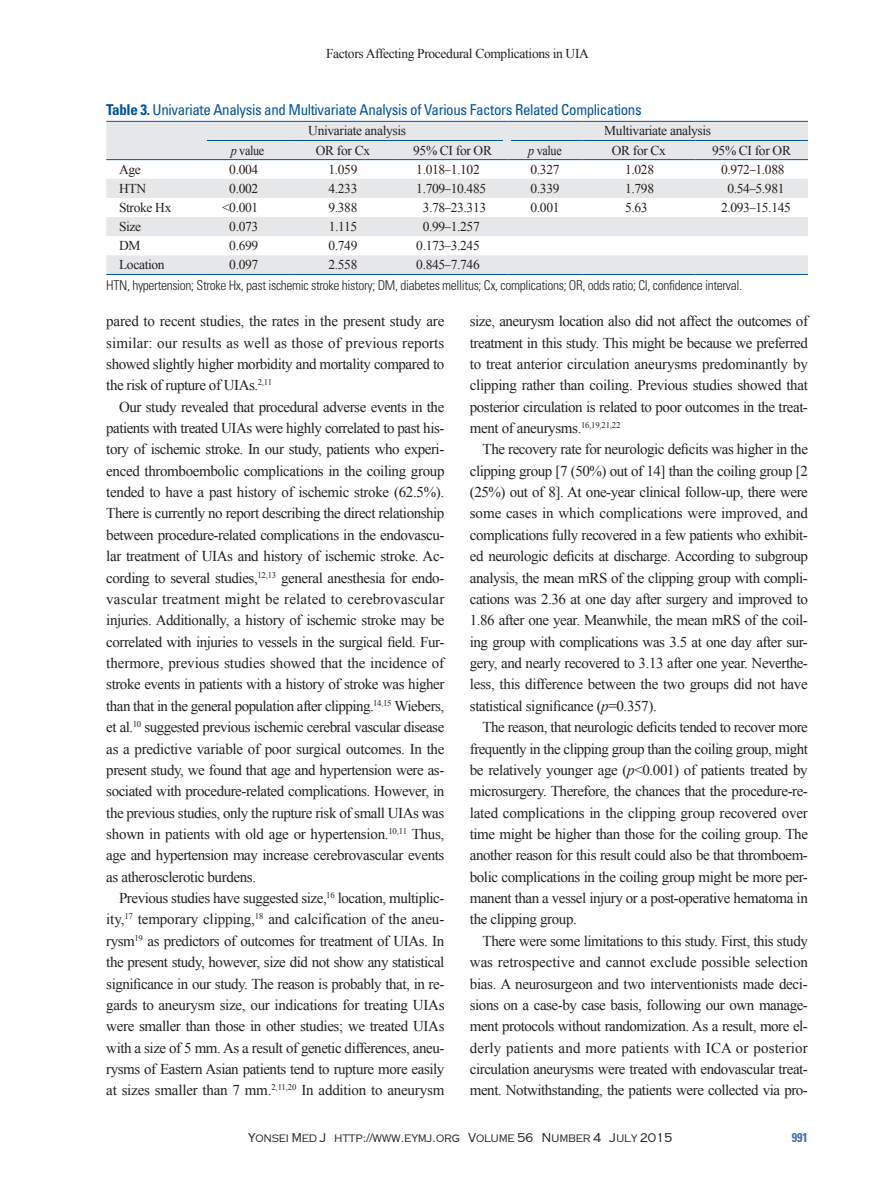
<style>
.page{position:relative;width:893px;height:1191px;background:#fff}
.page>*{position:absolute;margin:0;border:0;box-sizing:border-box;transform-origin:0 0}
.본문_YMJ{font:15px/21.3px "Times New Roman";letter-spacing:-.025em;color:#231f20;text-align:justify}
.표제목_YMJ{font:condensed 15px "Univers LT Std";letter-spacing:-.025em;color:#01549c}
.표본문_YMJ{font:13.5px "Times New Roman";letter-spacing:-.025em;color:#231f20}
.표설명_YMJ{font:300 condensed 13.5px "Univers LT Std";letter-spacing:-.025em;color:#231f20}
.표본문_YMJ-2{font:13.5px "Times New Roman";letter-spacing:-.025em;color:#231f20;scale:.9 1}
.t1{font:700 condensed 12.75px "Univers LT Std";color:#446aab;scale:.95 1}
.t2{font:300 12px "Metalcut";letter-spacing:-.025em;color:#231f20}
.s1{font-weight:700}
.s2{font-style:italic}
</style>
<div class="page">
<svg style="left:106px;top:120px;width:702px;height:1px"></svg>
<svg style="left:106px;top:122px;width:702px;height:152px;fill:#e6e7e9"></svg>
<hr style="left:106px;top:121px;width:101px;height:1px;background:#01549c">
<hr style="left:106px;top:159px;width:101px;height:1px;background:#01549c">
<hr style="left:207px;top:121px;width:81px;height:1px;background:#01549c">
<hr style="left:288px;top:121px;width:110px;height:1px;background:#01549c">
<hr style="left:398px;top:121px;width:109px;height:1px;background:#01549c">
<hr style="left:507px;top:121px;width:76px;height:1px;background:#01549c">
<hr style="left:583px;top:121px;width:112px;height:1px;background:#01549c">
<hr style="left:695px;top:121px;width:113px;height:1px;background:#01549c">
<hr style="left:207px;top:159px;width:81px;height:1px;background:#01549c">
<hr style="left:288px;top:159px;width:110px;height:1px;background:#01549c">
<hr style="left:398px;top:159px;width:109px;height:1px;background:#01549c">
<hr style="left:507px;top:159px;width:76px;height:1px;background:#01549c">
<hr style="left:583px;top:159px;width:112px;height:1px;background:#01549c">
<hr style="left:695px;top:159px;width:113px;height:1px;background:#01549c">
<hr style="left:207px;top:140px;width:81px;height:1px;background:#01549c">
<hr style="left:288px;top:140px;width:110px;height:1px;background:#01549c">
<hr style="left:398px;top:140px;width:109px;height:1px;background:#01549c">
<hr style="left:507px;top:140px;width:76px;height:1px;background:#01549c">
<hr style="left:583px;top:140px;width:112px;height:1px;background:#01549c">
<hr style="left:695px;top:140px;width:113px;height:1px;background:#01549c">
<hr style="left:106px;top:274px;width:101px;height:1px;background:#01549c">
<hr style="left:207px;top:274px;width:81px;height:1px;background:#01549c">
<hr style="left:288px;top:274px;width:110px;height:1px;background:#01549c">
<hr style="left:398px;top:274px;width:109px;height:1px;background:#01549c">
<hr style="left:507px;top:274px;width:76px;height:1px;background:#01549c">
<hr style="left:583px;top:274px;width:112px;height:1px;background:#01549c">
<hr style="left:695px;top:274px;width:113px;height:1px;background:#01549c">
<div style="left:503px;top:136px;width:7px;height:8px;background:#e6e7e9"></div>
<p class="표본문_YMJ" style="left:326px;top:44px;width:264px">Factors Affecting Procedural Complications in UIA</p>
<p class="표제목_YMJ" style="left:106px;top:100px;width:537px"><span class="s1">Table 3.</span> Univariate Analysis and Multivariate Analysis of Various Factors Related Complications</p>
<p class="표본문_YMJ" style="left:308px;top:122px;width:99px">Univariate analysis</p>
<p class="표본문_YMJ" style="left:604px;top:122px;width:108px">Multivariate analysis</p>
<p class="표본문_YMJ-2" style="left:231px;top:141px;width:39px"><span class="s2">p</span> value</p>
<p class="표본문_YMJ" style="left:316px;top:141px;width:56px">OR for Cx</p>
<p class="표본문_YMJ" style="left:413px;top:141px;width:80px">95% CI for OR</p>
<p class="표본문_YMJ-2" style="left:528px;top:141px;width:39px"><span class="s2">p</span> value</p>
<p class="표본문_YMJ" style="left:612px;top:141px;width:56px">OR for Cx</p>
<p class="표본문_YMJ" style="left:712px;top:141px;width:80px">95% CI for OR</p>
<p class="표본문_YMJ" style="left:119px;top:160px;width:23px">Age</p>
<p class="표본문_YMJ" style="left:229px;top:160px;width:31px">0.004</p>
<p class="표본문_YMJ" style="left:328px;top:160px;width:31px">1.059</p>
<p class="표본문_YMJ" style="left:416px;top:160px;width:65px">1.018‒1.102</p>
<p class="표본문_YMJ" style="left:530px;top:160px;width:31px">0.327</p>
<p class="표본문_YMJ" style="left:625px;top:160px;width:31px">1.028</p>
<p class="표본문_YMJ" style="left:721px;top:160px;width:65px">0.972‒1.088</p>
<p class="표본문_YMJ" style="left:119px;top:179px;width:29px">HTN</p>
<p class="표본문_YMJ" style="left:229px;top:179px;width:31px">0.002</p>
<p class="표본문_YMJ" style="left:328px;top:179px;width:31px">4.233</p>
<p class="표본문_YMJ" style="left:416px;top:179px;width:71px">1.709‒10.485</p>
<p class="표본문_YMJ" style="left:530px;top:179px;width:31px">0.339</p>
<p class="표본문_YMJ" style="left:625px;top:179px;width:31px">1.798</p>
<p class="표본문_YMJ" style="left:727px;top:179px;width:59px">0.54‒5.981</p>
<p class="표본문_YMJ" style="left:119px;top:198px;width:54px">Stroke Hx</p>
<p class="표본문_YMJ" style="left:222px;top:198px;width:38px">&lt;0.001</p>
<p class="표본문_YMJ" style="left:328px;top:198px;width:31px">9.388</p>
<p class="표본문_YMJ" style="left:423px;top:198px;width:65px">3.78‒23.313</p>
<p class="표본문_YMJ" style="left:530px;top:198px;width:31px">0.001</p>
<p class="표본문_YMJ" style="left:625px;top:198px;width:24px">5.63</p>
<p class="표본문_YMJ" style="left:721px;top:198px;width:71px">2.093‒15.145</p>
<p class="표본문_YMJ" style="left:119px;top:217px;width:24px">Size</p>
<p class="표본문_YMJ" style="left:229px;top:217px;width:31px">0.073</p>
<p class="표본문_YMJ" style="left:329px;top:217px;width:30px">1.115</p>
<p class="표본문_YMJ" style="left:423px;top:217px;width:59px">0.99‒1.257</p>
<p class="표본문_YMJ" style="left:119px;top:237px;width:23px">DM</p>
<p class="표본문_YMJ" style="left:229px;top:237px;width:31px">0.699</p>
<p class="표본문_YMJ" style="left:328px;top:237px;width:31px">0.749</p>
<p class="표본문_YMJ" style="left:416px;top:237px;width:65px">0.173‒3.245</p>
<p class="표본문_YMJ" style="left:119px;top:255px;width:47px">Location</p>
<p class="표본문_YMJ" style="left:229px;top:255px;width:31px">0.097</p>
<p class="표본문_YMJ" style="left:328px;top:255px;width:31px">2.558</p>
<p class="표본문_YMJ" style="left:416px;top:255px;width:65px">0.845‒7.746</p>
<p class="표설명_YMJ" style="left:106px;top:277px;width:637px">HTN, hypertension; Stroke Hx, past ischemic stroke history; DM, diabetes mellitus; Cx, complications; OR, odds ratio; CI, confidence interval.</p>
<p class="본문_YMJ" style="left:106px;top:310px;width:340px">pared to recent studies, the rates in the present study are similar: our results as well as those of previous reports showed slightly higher morbidity and mortality compared to the risk of rupture of UIAs.<sup>2,11</sup></p>
<p class="본문_YMJ" style="left:106px;top:396px;width:340px;text-indent:13px">Our study revealed that procedural adverse events in the patients with treated UIAs were highly correlated to past his&shy;tory of ischemic stroke. In our study, patients who experi&shy;enced thromboembolic complications in the coiling group tended to have a past history of ischemic stroke (62.5%).<br>There is currently no report describing the direct relationship between procedure-related complications in the endovascu&shy;lar treatment of UIAs and history of ischemic stroke. Ac&shy;cording to several studies,<sup>12,13</sup> general anesthesia for endo&shy;vascular treatment might be related to cerebrovascular injuries. Additionally, a history of ischemic stroke may be correlated with injuries to vessels in the surgical field. Fur&shy;thermore, previous studies showed that the incidence of stroke events in patients with a history of stroke was higher than that in the general population after clipping.<sup>14,15</sup> Wiebers, et al.<sup>10</sup> suggested previous ischemic cerebral vascular disease as a predictive variable of poor surgical outcomes. In the present study, we found that age and hypertension were as&shy;sociated with procedure-related complications. However, in the previous studies, only the rupture risk of small UIAs was shown in patients with old age or hypertension.<sup>10,11</sup> Thus, age and hypertension may increase cerebrovascular events as atherosclerotic burdens.</p>
<p class="본문_YMJ" style="left:106px;top:887px;width:340px;text-indent:13px">Previous studies have suggested size,<sup>16</sup> location, multiplic&shy;ity,<sup>17</sup> temporary clipping,<sup>18</sup> and calcification of the aneu&shy;rysm<sup>19</sup> as predictors of outcomes for treatment of UIAs. In the present study, however, size did not show any statistical significance in our study. The reason is probably that, in re&shy;gards to aneurysm size, our indications for treating UIAs were smaller than those in other studies; we treated UIAs with a size of 5 mm. As a result of genetic differences, aneu&shy;rysms of Eastern Asian patients tend to rupture more easily at sizes smaller than 7 mm.<sup>2,11,20</sup> In addition to aneurysm</p>
<p class="본문_YMJ" style="left:470px;top:310px;width:340px">size, aneurysm location also did not affect the outcomes of treatment in this study. This might be because we preferred to treat anterior circulation aneurysms predominantly by clipping rather than coiling. Previous studies showed that posterior circulation is related to poor outcomes in the treat&shy;ment of aneurysms.<sup>16,19,21,22</sup></p>
<p class="본문_YMJ" style="left:470px;top:438px;width:340px;text-indent:13px">The recovery rate for neurologic deficits was higher in the clipping group [7 (50%) out of 14] than the coiling group [2 (25%) out of 8]. At one-year clinical follow-up, there were some cases in which complications were improved, and complications fully recovered in a few patients who exhibit&shy;ed neurologic deficits at discharge. According to subgroup analysis, the mean mRS of the clipping group with compli&shy;cations was 2.36 at one day after surgery and improved to 1.86 after one year. Meanwhile, the mean mRS of the coil&shy;ing group with complications was 3.5 at one day after sur&shy;gery, and nearly recovered to 3.13 after one year. Neverthe&shy;less, this difference between the two groups did not have statistical significance (<span class="s2">p</span>=0.357).</p>
<p class="본문_YMJ" style="left:470px;top:716px;width:340px;text-indent:13px">The reason, that neurologic deficits tended to recover more frequently in the clipping group than the coiling group, might be relatively younger age (<span class="s2">p</span>&lt;0.001) of patients treated by microsurgery. Therefore, the chances that the procedure-re&shy;lated complications in the clipping group recovered over time might be higher than those for the coiling group. The another reason for this result could also be that thromboem&shy;bolic complications in the coiling group might be more per&shy;manent than a vessel injury or a post-operative hematoma in the clipping group.</p>
<p class="본문_YMJ" style="left:470px;top:930px;width:340px;text-indent:13px">There were some limitations to this study. First, this study was retrospective and cannot exclude possible selection bias. A neurosurgeon and two interventionists made deci&shy;sions on a case-by case basis, following our own manage&shy;ment protocols without randomization. As a result, more el&shy;derly patients and more patients with ICA or posterior circulation aneurysms were treated with endovascular treat&shy;ment. Notwithstanding, the patients were collected via pro-</p>
<p class="t2" style="left:248px;top:1130px;width:426px">Yonsei Med J http://www.eymj.org Volume 56 Number 4 July 2015</p>
<p class="t1" style="left:792px;top:1129px;width:18px">991</p>
</div>
